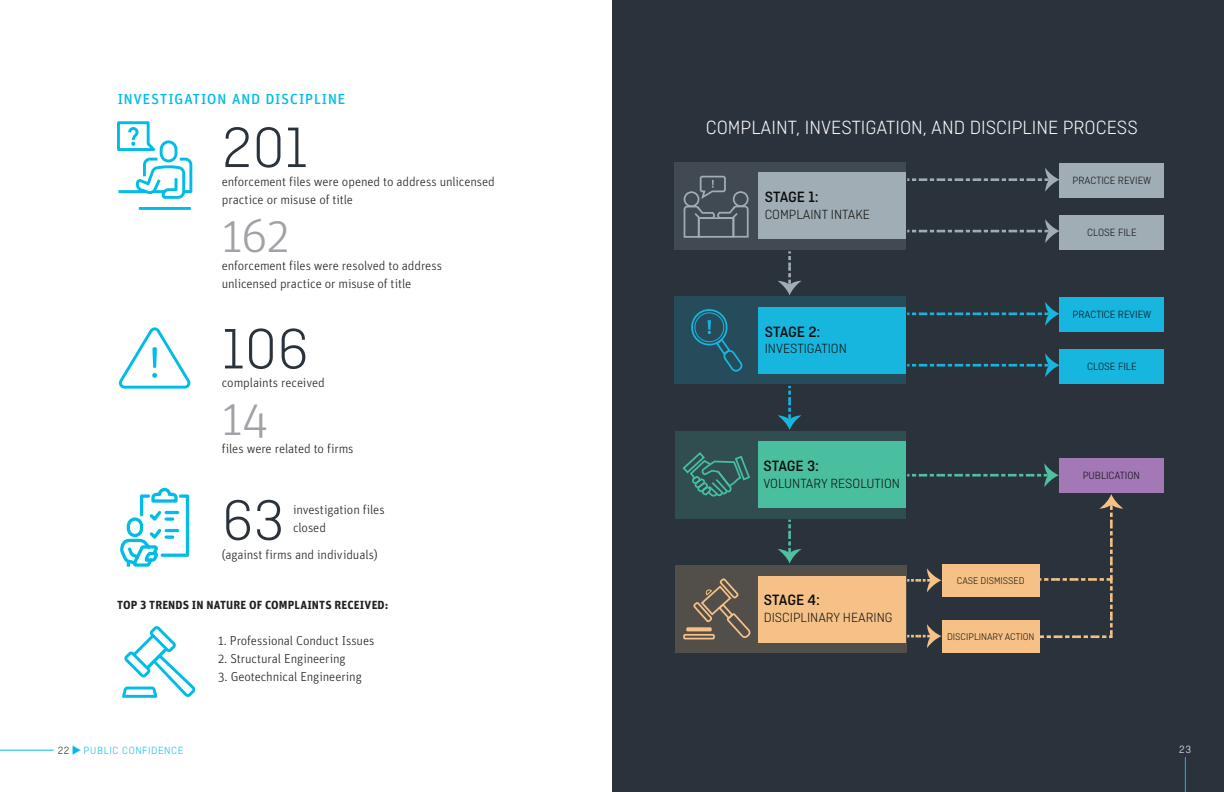
<style>
.page{position:relative;width:1224px;height:792px;background:#fff}
.page>*{position:absolute;margin:0;border:0;box-sizing:border-box;transform-origin:0 0}
.percentage{font:300 60px "Ciutadella";color:#2a333b}
.percentage_small{font:300 48px "Unit OT";color:#a3a1a8}
.t1{font:300 20.1px "Ciutadella";color:#fff}
.H3_18_pt{font:18px "Unit OT";letter-spacing:-.015em;color:#02bce8}
.t2{font:500 15.8px "Ciutadella";letter-spacing:-.005em;color:#0b0d0b}
.t3{font:300 14px "Ciutadella";color:#0b0d0b}
.Body_13_pt{font:300 13px/18px "Unit OT";letter-spacing:-.01em;color:#231f20}
.H5_11_75_pt{font:700 11.8px "Unit OT";letter-spacing:.01em;color:#231f20}
.t4{font:300 11px "Ciutadella";color:#0a0c0b}
.F_Heading_total{font:300 11px "Ciutadella";letter-spacing:.05em;color:#02bce8}
.F_Heading_total-2{font:300 11px "Ciutadella";color:#fff}
.t5{font:300 10.2px "Ciutadella";color:#0a0c0b}
.s1{color:#231f20}
</style>
<div class="page">
<div style="left:612px;top:0;width:612px;height:792px;background:#2a333c"></div>
<svg style="left:907px;top:168px;width:153px;height:24px"></svg>
<svg style="left:907px;top:219px;width:153px;height:24px"></svg>
<svg style="left:907px;top:463px;width:152px;height:24px"></svg>
<svg style="left:907px;top:568px;width:35px;height:24px"></svg>
<svg style="left:907px;top:624px;width:35px;height:24px"></svg>
<svg style="left:778px;top:251px;width:23px;height:44px"></svg>
<svg style="left:778px;top:386px;width:24px;height:44px"></svg>
<svg style="left:778px;top:520px;width:24px;height:44px"></svg>
<div style="left:675px;top:162px;width:231px;height:88px;background:#414a53"></div>
<svg style="left:683px;top:175px;width:66px;height:63px"></svg>
<div style="left:758px;top:173px;width:148px;height:66px;background:#a1adb4"></div>
<div style="left:1060px;top:163px;width:104px;height:35px;background:#a1adb4"></div>
<div style="left:1060px;top:215px;width:104px;height:35px;background:#a1adb4"></div>
<svg style="left:907px;top:302px;width:153px;height:24px"></svg>
<svg style="left:907px;top:353px;width:153px;height:24px"></svg>
<div style="left:1060px;top:297px;width:104px;height:35px;background:#17b6df"></div>
<div style="left:1060px;top:349px;width:104px;height:35px;background:#17b6df"></div>
<div style="left:675px;top:296px;width:231px;height:88px;background:#264c5b"></div>
<svg style="left:691px;top:309px;width:52px;height:63px"></svg>
<div style="left:758px;top:307px;width:148px;height:67px;background:#17b6df"></div>
<div style="left:675px;top:431px;width:231px;height:88px;background:#304e4f"></div>
<svg style="left:682px;top:452px;width:68px;height:45px"></svg>
<div style="left:758px;top:441px;width:148px;height:67px;background:#4abf9f"></div>
<div style="left:1059px;top:458px;width:105px;height:35px;background:#a278b5"></div>
<div style="left:675px;top:565px;width:231px;height:88px;background:#524e4a"></div>
<div style="left:683px;top:634px;width:32px;height:5px;border:2px solid #f6c187"></div>
<svg style="left:686px;top:627px;width:26px;height:4px"></svg>
<svg style="left:692px;top:578px;width:59px;height:62px"></svg>
<div style="left:758px;top:576px;width:148px;height:67px;background:#f6c187"></div>
<div style="left:942px;top:564px;width:97px;height:33px;background:#f6c187"></div>
<div style="left:942px;top:621px;width:97px;height:32px;background:#f6c187"></div>
<svg style="left:1037px;top:494px;width:86px;height:145px"></svg>
<hr style="left:0;top:750px;width:54px;height:1px;background:#02bce8">
<hr style="left:1185px;top:757px;width:1px;height:35px;background:#02bce8">
<svg style="left:117px;top:121px;width:76px;height:89px"></svg>
<svg style="left:120px;top:487px;width:70px;height:80px"></svg>
<svg style="left:122px;top:626px;width:73px;height:72px"></svg>
<svg style="left:119px;top:327px;width:72px;height:62px"></svg>
<p class="H3_18_pt" style="left:117px;top:87px;width:231px">investigation and discipline</p>
<p class="percentage" style="left:222px;top:115px;width:87px">201</p>
<p class="Body_13_pt" style="left:222px;top:173px;width:275px">enforcement files were opened to address unlicensed practice or misuse of title</p>
<p class="percentage_small" style="left:222px;top:207px;width:69px">162</p>
<p class="Body_13_pt" style="left:222px;top:256px;width:222px">enforcement files were resolved to address unlicensed practice or misuse of title</p>
<p class="percentage" style="left:222px;top:317px;width:89px">106</p>
<p class="Body_13_pt" style="left:222px;top:374px;width:104px">complaints received</p>
<p class="percentage_small" style="left:222px;top:390px;width:48px">14</p>
<p class="Body_13_pt" style="left:222px;top:440px;width:133px">files were related to firms</p>
<p class="percentage" style="left:222px;top:488px;width:64px">63</p>
<p class="Body_13_pt" style="left:222px;top:545px;width:157px">(against firms and individuals)</p>
<p class="Body_13_pt" style="left:293px;top:500px;width:93px">investigation files closed</p>
<p class="H5_11_75_pt" style="left:117px;top:597px;width:273px">TOP 3 TRENDS IN NATURE OF COMPLAINTS RECEIVED:</p>
<p class="F_Heading_total" style="left:58px;top:744px;width:127px"><span class="s1">22</span>◆ PUBLIC CONFIDENCE</p>
<p class="Body_13_pt" style="left:218px;top:631px;width:158px">1. Professional Conduct Issues</p>
<p class="Body_13_pt" style="left:218px;top:649px;width:129px">2. Structural Engineering</p>
<p class="Body_13_pt" style="left:218px;top:667px;width:145px">3. Geotechnical Engineering</p>
<p class="t1" style="left:706px;top:116px;width:434px">COMPLAINT, INVESTIGATION, AND DISCIPLINE PROCESS</p>
<p class="t2" style="left:765px;top:188px;width:56px">STAGE 1:</p>
<p class="t3" style="left:765px;top:207px;width:107px">COMPLAINT INTAKE</p>
<p class="t2" style="left:765px;top:323px;width:57px">STAGE 2:</p>
<p class="t3" style="left:765px;top:341px;width:84px">INVESTIGATION</p>
<p class="t2" style="left:763px;top:457px;width:57px">STAGE 3:</p>
<p class="t3" style="left:763px;top:476px;width:138px">VOLUNTARY RESOLUTION</p>
<p class="t2" style="left:764px;top:591px;width:58px">STAGE 4:</p>
<p class="t3" style="left:764px;top:610px;width:130px">DISCIPLINARY HEARING</p>
<p class="t4" style="left:1073px;top:174px;width:80px">PRACTICE REVIEW</p>
<p class="t4" style="left:1087px;top:226px;width:51px">CLOSE FILE</p>
<p class="t4" style="left:1073px;top:308px;width:80px">PRACTICE REVIEW</p>
<p class="t4" style="left:1087px;top:361px;width:51px">CLOSE FILE</p>
<p class="t5" style="left:957px;top:575px;width:69px">CASE DISMISSED</p>
<p class="t5" style="left:947px;top:631px;width:89px">DISCIPLINARY ACTION</p>
<p class="t4" style="left:1083px;top:470px;width:59px">PUBLICATION</p>
<p class="F_Heading_total-2" style="left:1179px;top:743px;width:13px">23</p>
</div>
